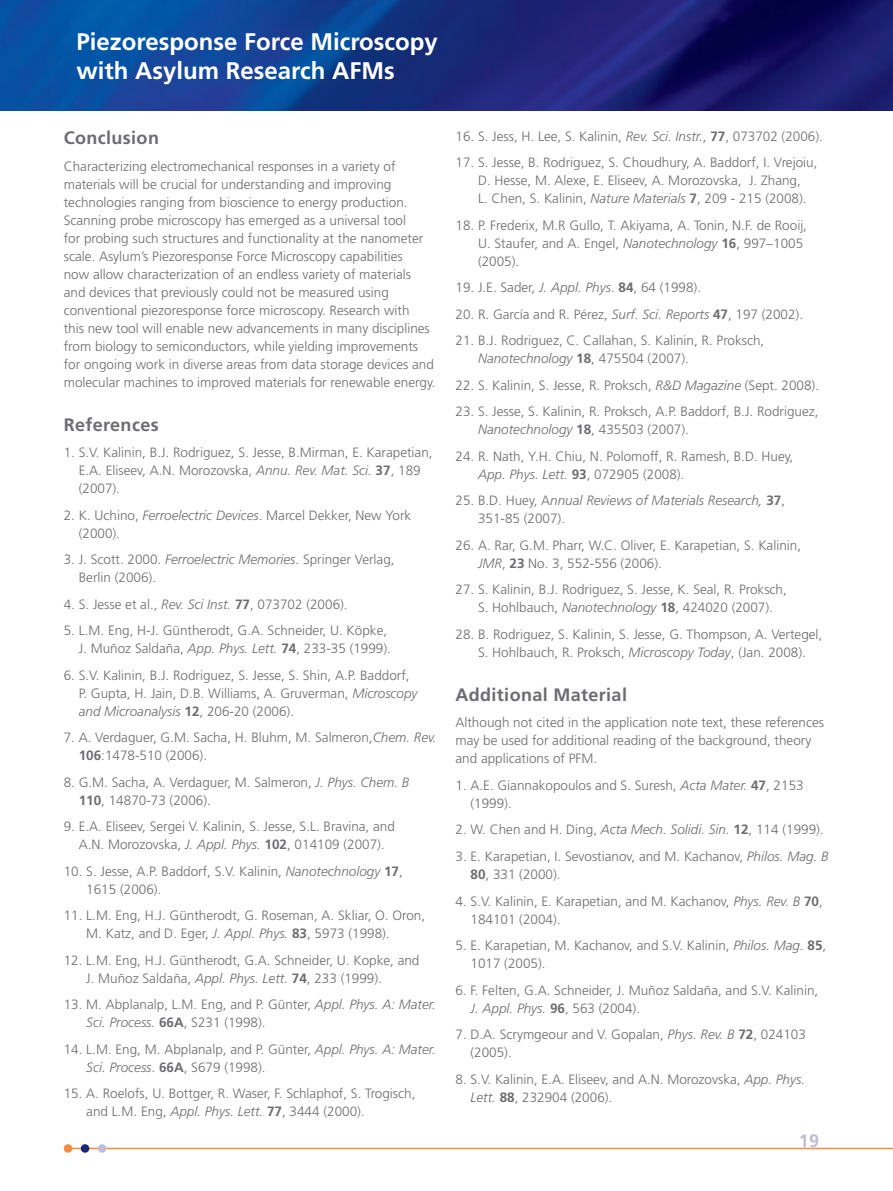
<style>
.page{position:relative;width:893px;height:1191px;background:#fff}
.page>*{position:absolute;margin:0;border:0;box-sizing:border-box;transform-origin:0 0}
.t1{font:700 24px/28.8px "Frutiger LT Std";color:#fff}
.t2{font:700 18px "Frutiger LT Std";letter-spacing:.02em;color:#6c6d70}
.t3{font:700 18px "Frutiger LT Std";color:#bdbdd8}
.t4{font:300 13.5px/18px "Frutiger LT Std";color:#6c6d70}
.t5{font:italic 300 13.5px/18px "Frutiger LT Std";color:#6c6d70}
.s1{font-style:italic}
.s2{font-weight:700}
.s3{font-style:normal}
.s4{font-weight:700;font-style:normal}
</style>
<div class="page">
<img style="left:0;top:0;width:893px;height:111px">
<hr style="left:67px;top:1147px;width:826px;height:2px;background:#f58b3c">
<div style="left:64px;top:1144px;width:8px;height:8px;background:#f58b3c;border-radius:50%"></div>
<div style="left:81px;top:1144px;width:8px;height:8px;background:#192575;border-radius:50%"></div>
<div style="left:98px;top:1144px;width:8px;height:8px;background:#bdbdd8;border-radius:50%"></div>
<h1 class="t1" style="left:77px;top:27px;width:363px">Piezoresponse Force Microscopy with Asylum Research AFMs</h1>
<h2 class="t2" style="left:64px;top:127px;width:97px">Conclusion</h2>
<p class="t4" style="left:64px;top:157px;width:373px">Characterizing electromechanical responses in a variety of materials will be crucial for understanding and improving technologies ranging from bioscience to energy production.<br>Scanning probe microscopy has emerged as a universal tool<br>for probing such structures and functionality at the nanometer scale. Asylum’s Piezoresponse Force Microscopy capabilities<br>now allow characterization of an endless variety of materials and devices that previously could not be measured using conventional piezoresponse force microscopy. Research with<br>this new tool will enable new advancements in many disciplines from biology to semiconductors, while yielding improvements for ongoing work in diverse areas from data storage devices and molecular machines to improved materials for renewable energy.</p>
<h2 class="t2" style="left:64px;top:414px;width:96px">References</h2>
<p class="t4" style="left:79px;top:444px;width:355px;text-indent:-15px">1. S.V. Kalinin, B.J. Rodriguez, S. Jesse, B.Mirman, E. Karapetian,<br>E.A. Eliseev, A.N. Morozovska, <span class="s1">Annu. Rev. Mat. Sci.</span> <span class="s2">37</span>, 189 (2007).</p>
<p class="t4" style="left:79px;top:506px;width:334px;text-indent:-15px">2. K. Uchino, <span class="s1">Ferroelectric Devices</span>. Marcel Dekker, New York (2000).</p>
<p class="t4" style="left:79px;top:551px;width:317px;text-indent:-15px">3. J. Scott. 2000. <span class="s1">Ferroelectric Memories</span>. Springer Verlag,<br>Berlin (2006).</p>
<p class="t4" style="left:64px;top:595px;width:285px">4. S. Jesse et al., <span class="s1">Rev. Sci Inst.</span> <span class="s2">77</span>, 073702 (2006).</p>
<p class="t4" style="left:64px;top:622px;width:329px;text-align:right">5. L.M. Eng, H-J. Güntherodt, G.A. Schneider, U. Köpke,<br>J. Muñoz Saldaña, <span class="s1">App. Phys. Lett.</span> <span class="s2">74</span>, 233-35 (1999).</p>
<p class="t4" style="left:79px;top:666px;width:340px;text-indent:-15px">6. S.V. Kalinin, B.J. Rodriguez, S. Jesse, S. Shin, A.P. Baddorf,<br>P. Gupta, H. Jain, D.B. Williams, A. Gruverman, <span class="s1">Microscopy and Microanalysis</span> <span class="s2">12</span>, 206-20 (2006).</p>
<p class="t4" style="left:79px;top:729px;width:359px;text-indent:-15px">7. A. Verdaguer, G.M. Sacha, H. Bluhm, M. Salmeron,<span class="s1">Chem. Rev.<br></span><span class="s2">106</span>:1478-510 (2006).</p>
<p class="t4" style="left:79px;top:773px;width:332px;text-indent:-15px">8. G.M. Sacha, A. Verdaguer, M. Salmeron, <span class="s1">J. Phys. Chem. B<br></span><span class="s2">110</span>, 14870-73 (2006).</p>
<p class="t4" style="left:64px;top:818px;width:333px;text-align:center">9. E.A. Eliseev, Sergei V. Kalinin, S. Jesse, S.L. Bravina, and<br>A.N. Morozovska, <span class="s1">J. Appl. Phys.</span> <span class="s2">102</span>, 014109 (2007).</p>
<p class="t4" style="left:86px;top:862px;width:318px;text-indent:-23px">10. S. Jesse, A.P. Baddorf, S.V. Kalinin, <span class="s1">Nanotechnology</span> <span class="s2">17</span>,<br>1615 (2006).</p>
<p class="t4" style="left:86px;top:907px;width:340px;text-indent:-23px">11. L.M. Eng, H.J. Güntherodt, G. Roseman, A. Skliar, O. Oron,<br>M. Katz, and D. Eger, <span class="s1">J. Appl. Phys.</span> <span class="s2">83</span>, 5973 (1998).</p>
<p class="t4" style="left:86px;top:951px;width:335px;text-indent:-23px">12. L.M. Eng, H.J. Güntherodt, G.A. Schneider, U. Kopke, and<br>J. Muñoz Saldaña, <span class="s1">Appl. Phys. Lett.</span> <span class="s2">74</span>, 233 (1999).</p>
<p class="t4" style="left:86px;top:996px;width:351px;text-indent:-23px">13. M. Abplanalp, L.M. Eng, and P. Günter, <span class="s1">Appl. Phys. A: Mater.<br>Sci. Process.</span> <span class="s2">66A</span>, S231 (1998).</p>
<p class="t4" style="left:86px;top:1040px;width:351px;text-indent:-23px">14. L.M. Eng, M. Abplanalp, and P. Günter, <span class="s1">Appl. Phys. A: Mater.<br>Sci. Process</span>. <span class="s2">66A</span>, S679 (1998).</p>
<p class="t4" style="left:86px;top:1084px;width:331px;text-indent:-23px">15. A. Roelofs, U. Bottger, R. Waser, F. Schlaphof, S. Trogisch, and L.M. Eng, <span class="s1">Appl. Phys. Lett.</span> <span class="s2">77</span>, 3444 (2000).</p>
<p class="t4" style="left:455px;top:127px;width:369px">16. S. Jess, H. Lee, S. Kalinin, <span class="s1">Rev. Sci. Instr.</span>, <span class="s2">77</span>, 073702 (2006).</p>
<p class="t4" style="left:478px;top:154px;width:341px;text-indent:-23px">17. S. Jesse, B. Rodriguez, S. Choudhury, A. Baddorf, I. Vrejoiu,<br>D. Hesse, M. Alexe, E. Eliseev, A. Morozovska, J. Zhang,<br>L. Chen, S. Kalinin, <span class="s1">Nature Materials</span> <span class="s2">7</span>, 209 - 215 (2008).</p>
<p class="t4" style="left:478px;top:216px;width:331px;text-indent:-23px">18. P. Frederix, M.R Gullo, T. Akiyama, A. Tonin, N.F. de Rooij,<br>U. Staufer, and A. Engel, <span class="s1">Nanotechnology</span> <span class="s2">16</span>, 997–1005 (2005).</p>
<p class="t4" style="left:455px;top:279px;width:247px">19. J.E. Sader, <span class="s1">J. Appl. Phys</span>. <span class="s2">84</span>, 64 (1998).</p>
<p class="t4" style="left:455px;top:305px;width:349px">20. R. García and R. Pérez, <span class="s1">Surf. Sci. Reports</span> <span class="s2">47</span>, 197 (2002).</p>
<p class="t4" style="left:478px;top:332px;width:288px;text-indent:-23px">21. B.J. Rodriguez, C. Callahan, S. Kalinin, R. Proksch,<br><span class="s1">Nanotechnology</span> <span class="s2">18</span>, 475504 (2007).</p>
<p class="t4" style="left:455px;top:376px;width:365px">22. S. Kalinin, S. Jesse, R. Proksch, <span class="s1">R&amp;D Magazine</span> (Sept. 2008).</p>
<p class="t4" style="left:478px;top:403px;width:342px;text-indent:-23px">23. S. Jesse, S. Kalinin, R. Proksch, A.P. Baddorf, B.J. Rodriguez,<br><span class="s1">Nanotechnology</span> <span class="s2">18</span>, 435503 (2007).</p>
<p class="t4" style="left:478px;top:447px;width:317px;text-indent:-23px">24. R. Nath, Y.H. Chiu, N. Polomoff, R. Ramesh, B.D. Huey,<br><span class="s1">App. Phys. Lett.</span> <span class="s2">93</span>, 072905 (2008).</p>
<p class="t5" style="left:478px;top:492px;width:309px;text-indent:-23px"><span class="s3">25. B.D. Huey, A</span>nnual Reviews of Materials Research, <span class="s4">37</span><span class="s3">,<br>351-85 (2007).</span></p>
<p class="t4" style="left:478px;top:536px;width:325px;text-indent:-23px">26. A. Rar, G.M. Pharr, W.C. Oliver, E. Karapetian, S. Kalinin,<br><span class="s1">JMR</span>, <span class="s2">23</span> No. 3, 552-556 (2006).</p>
<p class="t4" style="left:478px;top:581px;width:310px;text-indent:-23px">27. S. Kalinin, B.J. Rodriguez, S. Jesse, K. Seal, R. Proksch,<br>S. Hohlbauch, <span class="s1">Nanotechnology</span> <span class="s2">18</span>, 424020 (2007).</p>
<p class="t4" style="left:455px;top:625px;width:368px;text-align:center">28. B. Rodriguez, S. Kalinin, S. Jesse, G. Thompson, A. Vertegel,<br>S. Hohlbauch, R. Proksch, <span class="s1">Microscopy Today</span>, (Jan. 2008).</p>
<h2 class="t2" style="left:455px;top:684px;width:173px">Additional Material</h2>
<p class="t4" style="left:455px;top:714px;width:370px">Although not cited in the application note text, these references may be used for additional reading of the background, theory and applications of PFM.</p>
<p class="t4" style="left:470px;top:776px;width:335px;text-indent:-15px">1. A.E. Giannakopoulos and S. Suresh, <span class="s1">Acta Mater.</span> <span class="s2">47</span>, 2153 (1999).</p>
<p class="t4" style="left:455px;top:821px;width:370px">2. W. Chen and H. Ding, <span class="s1">Acta Mech. Solidi. Sin.</span> <span class="s2">12</span>, 114 (1999).</p>
<p class="t4" style="left:470px;top:847px;width:360px;text-indent:-15px">3. E. Karapetian, I. Sevostianov, and M. Kachanov, <span class="s1">Philos. Mag. B<br></span><span class="s2">80</span>, 331 (2000).</p>
<p class="t4" style="left:470px;top:892px;width:354px;text-indent:-15px">4. S.V. Kalinin, E. Karapetian, and M. Kachanov, <span class="s1">Phys. Rev. B</span> <span class="s2">70</span>,<br>184101 (2004).</p>
<p class="t4" style="left:470px;top:936px;width:357px;text-indent:-15px">5. E. Karapetian, M. Kachanov, and S.V. Kalinin, <span class="s1">Philos. Mag.</span> <span class="s2">85</span>,<br>1017 (2005).</p>
<p class="t4" style="left:470px;top:981px;width:349px;text-indent:-15px">6. F. Felten, G.A. Schneider, J. Muñoz Saldaña, and S.V. Kalinin,<br><span class="s1">J. Appl. Phys.</span> <span class="s2">96</span>, 563 (2004).</p>
<p class="t4" style="left:470px;top:1025px;width:337px;text-indent:-15px">7. D.A. Scrymgeour and V. Gopalan, <span class="s1">Phys. Rev. B</span> <span class="s2">72</span>, 024103 (2005).</p>
<p class="t4" style="left:470px;top:1070px;width:336px;text-indent:-15px">8. S.V. Kalinin, E.A. Eliseev, and A.N. Morozovska, <span class="s1">App. Phys.<br>Lett.</span> <span class="s2">88</span>, 232904 (2006).</p>
<h2 class="t3" style="left:799px;top:1130px;width:22px">19</h2>
</div>
